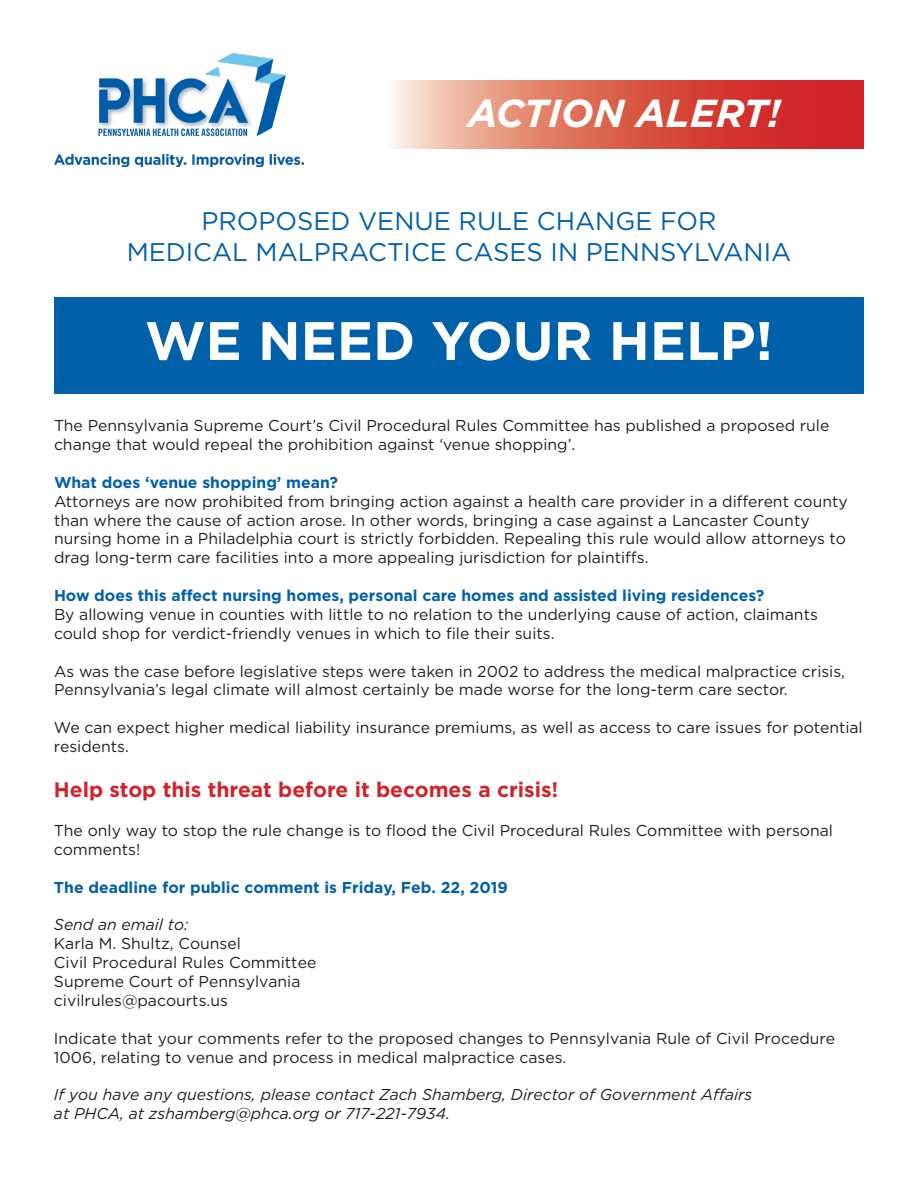
<style>
.page{position:relative;width:918px;height:1188px;background:#fff}
.page>*{position:absolute;margin:0;border:0;box-sizing:border-box;transform-origin:0 0}
.t1{font:700 54px "Gotham";color:#fff}
.t2{font:italic 700 39px "Gotham";color:#fff}
.t3{font:25.5px "Gotham";color:#0060aa}
.t4{font:700 21px "Gotham";color:#d1232a}
.t5{font:15.75px/18.9px "Gotham";color:#231f20}
.t6{font:italic 15.75px/18.9px "Gotham";color:#231f20}
.t7{font:700 15.75px "Gotham";color:#0060aa}
.s1{font-weight:700;color:#0060aa}
.s2{font-style:italic}
</style>
<div class="page">
<svg style="left:393px;top:80px;width:471px;height:68px;background:#dd675a"></svg>
<div style="left:54px;top:297px;width:810px;height:96px;background:#0060aa"></div>
<img style="left:54px;top:54px;width:249px;height:113px">
<p class="t2" style="left:468px;top:87px;width:314px">ACTION ALERT!</p>
<p class="t3" style="left:201px;top:205px;width:517px">PROPOSED VENUE RULE CHANGE FOR</p>
<p class="t3" style="left:127px;top:235px;width:666px">MEDICAL MALPRACTICE CASES IN PENNSYLVANIA</p>
<p class="t1" style="left:145px;top:305px;width:630px">WE NEED YOUR HELP!</p>
<p class="t5" style="left:54px;top:416px;width:777px">The Pennsylvania Supreme Court’s Civil Procedural Rules Committee has published a proposed rule change that would repeal the prohibition against ‘venue shopping’.</p>
<p class="t5" style="left:54px;top:472px;width:795px"><span class="s1">What does ‘venue shopping’ mean?<br></span>Attorneys are now prohibited from bringing action against a health care provider in a different county than where the cause of action arose. In other words, bringing a case against a Lancaster County nursing home in a Philadelphia court is strictly forbidden. Repealing this rule would allow attorneys to drag long-term care facilities into a more appealing jurisdiction for plaintiffs.</p>
<p class="t5" style="left:54px;top:586px;width:765px"><span class="s1">How does this affect nursing homes, personal care homes and assisted living residences?<br></span>By allowing venue in counties with little to no relation to the underlying cause of action, claimants could shop for verdict-friendly venues in which to file their suits.</p>
<p class="t5" style="left:54px;top:661px;width:793px">As was the case before legislative steps were taken in 2002 to address the medical malpractice crisis,<br>Pennsylvania’s legal climate will almost certainly be made worse for the long-term care sector.</p>
<p class="t5" style="left:54px;top:718px;width:810px">We can expect higher medical liability insurance premiums, as well as access to care issues for potential residents.</p>
<p class="t4" style="left:54px;top:776px;width:506px">Help stop this threat before it becomes a crisis!</p>
<p class="t5" style="left:54px;top:821px;width:781px">The only way to stop the rule change is to flood the Civil Procedural Rules Committee with personal comments!</p>
<p class="t7" style="left:54px;top:877px;width:455px">The deadline for public comment is Friday, Feb. 22, 2019</p>
<p class="t5" style="left:54px;top:915px;width:264px"><span class="s2">Send an email to:<br></span>Karla M. Shultz, Counsel<br>Civil Procedural Rules Committee<br>Supreme Court of Pennsylvania civilrules@pacourts.us</p>
<p class="t5" style="left:54px;top:1028px;width:783px">Indicate that your comments refer to the proposed changes to Pennsylvania Rule of Civil Procedure<br>1006, relating to venue and process in medical malpractice cases.</p>
<p class="t6" style="left:54px;top:1085px;width:700px">If you have any questions, please contact Zach Shamberg, Director of Government Affairs at PHCA, at zshamberg@phca.org or 717-221-7934.</p>
</div>
